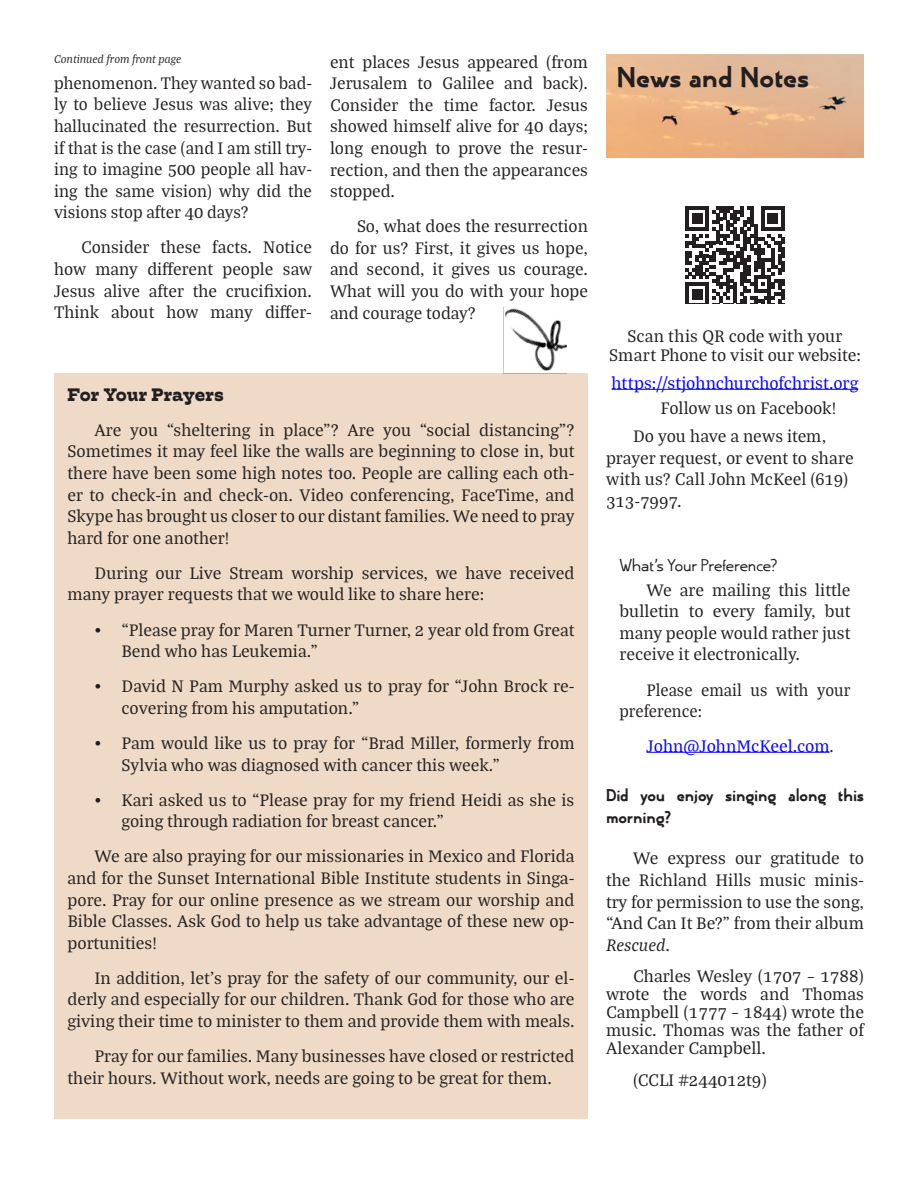
<style>
.page{position:relative;width:918px;height:1188px;background:#fff}
.page>*{position:absolute;margin:0;border:0;box-sizing:border-box;transform-origin:0 0}
._7-Sub_Head_2{font:700 30px "Buddy";letter-spacing:-.01em;color:#231f20}
._2-Body{font:18px/21.6px "Bagatela";color:#231f20;text-align:justify}
._7-Sub_Head_2-2{font:18px/18.9px "Bagatela";color:#231f20;text-align:center}
.t1{font:700 18px/21.6px "Buddy";letter-spacing:-.01em;color:#231f20}
._7-Sub_Head_2-3{font:18px "Bagatela";letter-spacing:.005em;color:#00f}
._2-Body-2{font:18px/21.6px "Bagatela";color:#231f20;scale:.95 1}
._7-Sub_Head_2-4{font:18px "Buddy";letter-spacing:-.01em;color:#231f20}
._2-Body-3{font:18px "Bagatela";color:#00f}
._2-No_First{font:700 18px "Hatch";color:#231f20}
._2-No_First-2{font:italic 12px "Bagatela";color:#231f20}
.s1{color:#231f20}
.s2{font-style:italic}
</style>
<div class="page">
<img style="left:606px;top:54px;width:258px;height:104px">
<div style="left:54px;top:374px;width:534px;height:745px;background:#eedac6"></div>
<hr style="left:612px;top:389px;width:246px;height:1px;background:#00f">
<svg style="left:685px;top:206px;width:100px;height:98px"></svg>
<img style="left:500px;top:306px;width:66px;height:68px">
<hr style="left:646px;top:752px;width:184px;height:1px;background:#00f">
<p class="_2-No_First-2" style="left:54px;top:51px;width:129px">Continued from front page</p>
<p class="_2-Body" style="left:54px;top:71px;width:260px">phenomenon. They wanted so bad&shy;ly to believe Jesus was alive; they hallucinated the resurrection. But if that is the case (and I am still try&shy;ing to imagine 500 people all hav&shy;ing the same vision) why did the visions stop after 40 days?</p>
<p class="_2-Body" style="left:54px;top:236px;width:260px;text-indent:27px">Consider these facts. Notice how many different people saw Jesus alive after the crucifixion.<br>Think about how many differ-</p>
<p class="_2-Body" style="left:330px;top:50px;width:260px">ent places Jesus appeared (from Jerusalem to Galilee and back).<br>Consider the time factor. Jesus showed himself alive for 40 days; long enough to prove the resur&shy;rection, and then the appearances stopped.</p>
<p class="_2-Body" style="left:330px;top:215px;width:260px;text-indent:27px">So, what does the resurrection do for us? First, it gives us hope, and second, it gives us courage.<br>What will you do with your hope and courage today?</p>
<p class="_2-No_First" style="left:68px;top:382px;width:158px">For Your Prayers</p>
<p class="_2-Body" style="left:68px;top:418px;width:509px;text-indent:27px">Are you “sheltering in place”? Are you “social distancing”?<br>Sometimes it may feel like the walls are beginning to close in, but there have been some high notes too. People are calling each oth&shy;er to check-in and check-on. Video conferencing, FaceTime, and Skype has brought us closer to our distant families. We need to pray hard for one another!</p>
<p class="_2-Body" style="left:68px;top:561px;width:508px;text-indent:27px">During our Live Stream worship services, we have received many prayer requests that we would like to share here:</p>
<p class="_2-Body" style="left:122px;top:618px;width:455px;text-indent:-27px">• “Please pray for Maren Turner Turner, 2 year old from Great<br>Bend who has Leukemia.”</p>
<p class="_2-Body" style="left:122px;top:675px;width:455px;text-indent:-27px">• David N Pam Murphy asked us to pray for “John Brock re&shy;covering from his amputation.”</p>
<p class="_2-Body" style="left:122px;top:731px;width:455px;text-indent:-27px">• Pam would like us to pray for “Brad Miller, formerly from<br>Sylvia who was diagnosed with cancer this week.”</p>
<p class="_2-Body" style="left:122px;top:788px;width:454px;text-indent:-27px">• Kari asked us to “Please pray for my friend Heidi as she is going through radiation for breast cancer.”</p>
<p class="_2-Body" style="left:68px;top:845px;width:509px;text-indent:27px">We are also praying for our missionaries in Mexico and Florida and for the Sunset International Bible Institute students in Singa&shy;pore. Pray for our online presence as we stream our worship and Bible Classes. Ask God to help us take advantage of these new op&shy;portunities!</p>
<p class="_2-Body" style="left:68px;top:966px;width:509px;text-indent:27px">In addition, let’s pray for the safety of our community, our el&shy;derly and especially for our children. Thank God for those who are giving their time to minister to them and provide them with meals.</p>
<p class="_2-Body" style="left:68px;top:1045px;width:509px;text-indent:27px">Pray for our families. Many businesses have closed or restricted their hours. Without work, needs are going to be great for them.</p>
<p class="_7-Sub_Head_2" style="left:617px;top:60px;width:194px">News and Notes</p>
<p class="_7-Sub_Head_2-2" style="left:609px;top:326px;width:253px">Scan this QR code with your<br>Smart Phone to visit our website:</p>
<p class="_7-Sub_Head_2-3" style="left:612px;top:372px;width:248px">https://stjohnchurchofchrist.org</p>
<p class="_2-Body" style="left:661px;top:396px;width:177px">Follow us on Facebook!</p>
<p class="_2-Body" style="left:606px;top:425px;width:249px;text-align:left;text-indent:27px">Do you have a news item, prayer request, or event to share with us? Call John McKeel (619)<br>313-7997.</p>
<p class="_7-Sub_Head_2-4" style="left:620px;top:555px;width:159px">What’s Your Preference?</p>
<p class="_2-Body" style="left:620px;top:578px;width:233px;text-indent:27px">We are mailing this little bulletin to every family, but many people would rather just receive it electronically.</p>
<p class="_2-Body-2" style="left:620px;top:678px;width:245px;text-indent:27px">Please email us with your preference:</p>
<p class="_2-Body-3" style="left:646px;top:735px;width:189px">John@JohnMcKeel.com<span class="s1">.</span></p>
<p class="t1" style="left:606px;top:785px;width:260px">Did you enjoy singing along this morning?</p>
<p class="_2-Body" style="left:606px;top:847px;width:260px;text-indent:27px">We express our gratitude to the Richland Hills music minis&shy;try for permission to use the song, “And Can It Be?” from their album <span class="s2">Rescued</span>.</p>
<p class="_2-Body" style="left:606px;top:967px;width:260px;line-height:18px;text-indent:27px">Charles Wesley (1707 – 1788) wrote the words and Thomas Campbell (1777 – 1844) wrote the music. Thomas was the father of Alexander Campbell.</p>
<p class="_2-Body" style="left:633px;top:1068px;width:135px">(CCLI #244012t9)</p>
</div>
